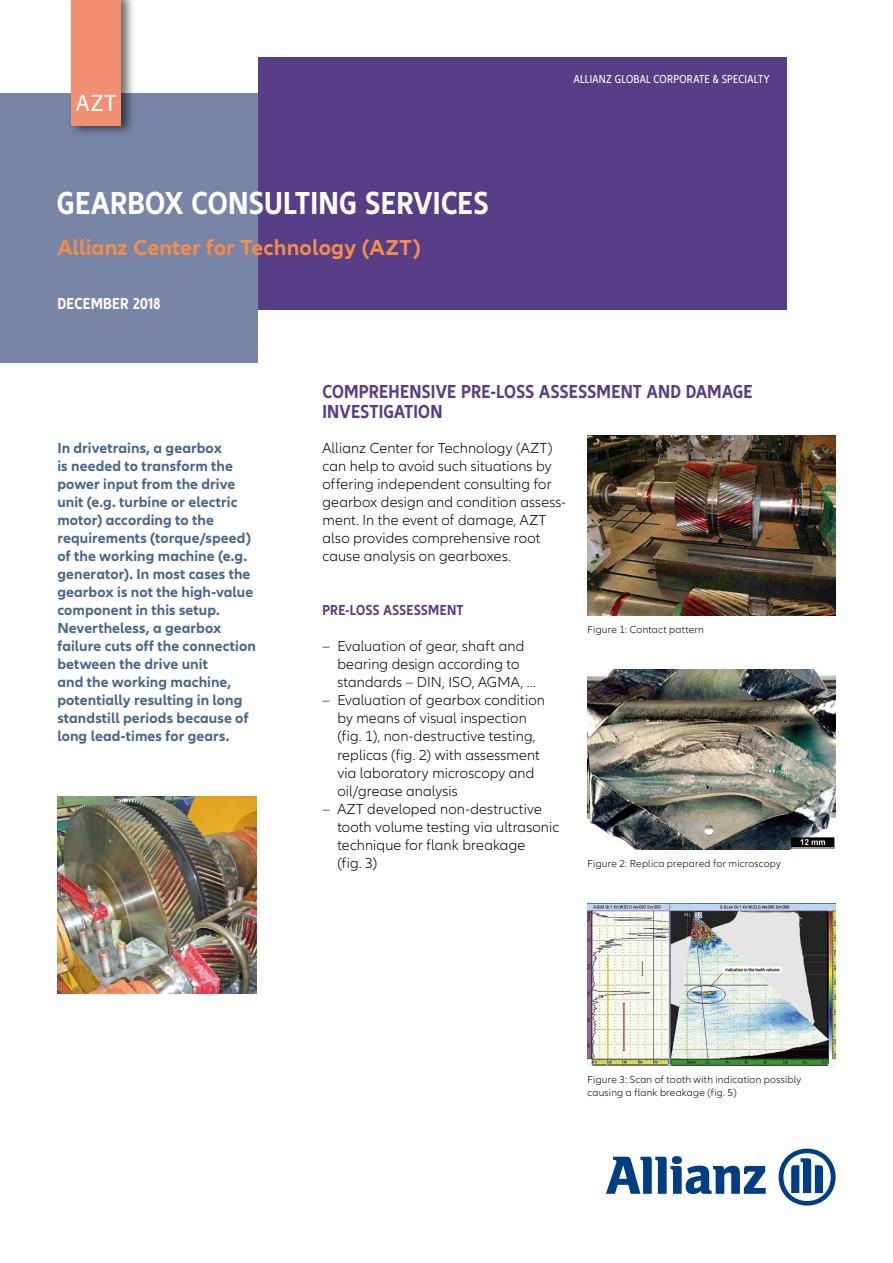
<style>
.page{position:relative;width:893px;height:1263px;background:#fff}
.page>*{position:absolute;margin:0;border:0;box-sizing:border-box;transform-origin:0 0}
.t1{font:700 condensed 33px "Allianz Neo";letter-spacing:.005em;color:#fff}
.t2{font:23.1px "Allianz Sans";color:#fff}
.t3{font:700 22.5px "Allianz Neo";letter-spacing:.005em;color:#f28d4c}
.t4{font:700 condensed 19.5px/19.5px "Allianz Neo";letter-spacing:.01em;color:#573e86}
.t5{font:700 condensed 16.5px "Allianz Neo";letter-spacing:.015em;color:#fff}
.t6{font:300 15px/18px "Allianz Neo";letter-spacing:.01em;color:#000}
.t7{font:700 15px/18px "Allianz Neo";letter-spacing:.005em;color:#48648c}
.t8{font:700 condensed 15px "Allianz Neo";letter-spacing:.01em;color:#573e86}
.t9{font:condensed 12px "Allianz Neo";letter-spacing:.025em;color:#fff}
.t10{font:300 10.5px/13.5px "Allianz Neo";letter-spacing:.02em;color:#000}
</style>
<div class="page">
<svg style="left:606px;top:1156px;width:160px;height:38px"></svg>
<svg style="left:779px;top:1148px;width:57px;height:57px"></svg>
<div style="left:0;top:93px;width:258px;height:270px;background:#7885a6"></div>
<div style="left:258px;top:57px;width:528px;height:252px;background:#573e86"></div>
<div style="left:68px;top:0;width:68px;height:137px;background:#000;opacity:.6"></div>
<div style="left:72px;top:0;width:49px;height:125px;background:#f28f70"></div>
<img style="left:57px;top:796px;width:199px;height:197px">
<img style="left:587px;top:435px;width:249px;height:180px">
<img style="left:587px;top:669px;width:249px;height:180px">
<img style="left:587px;top:903px;width:249px;height:162px">
<h2 class="t2" style="left:76px;top:89px;width:41px">AZT</h2>
<h1 class="t1" style="left:57px;top:184px;width:433px">GEARBOX CONSULTING SERVICES</h1>
<h3 class="t3" style="left:57px;top:235px;width:365px">Allianz Center for Technology (AZT)</h3>
<p class="t5" style="left:57px;top:294px;width:104px">DECEMBER 2018</p>
<p class="t9" style="left:574px;top:73px;width:197px">ALLIANZ GLOBAL CORPORATE &amp; SPECIALTY</p>
<p class="t7" style="left:57px;top:439px;width:200px">In drivetrains, a gearbox<br>is needed to transform the power input from the drive unit (e.g. turbine or electric motor) according to the requirements (torque/speed) of the working machine (e.g. generator). In most cases the gearbox is not the high-value component in this setup.<br>Nevertheless, a gearbox failure cuts off the connection between the drive unit<br>and the working machine, potentially resulting in long standstill periods because of long lead-times for gears.</p>
<h3 class="t4" style="left:322px;top:382px;width:432px">COMPREHENSIVE PRE-LOSS ASSESSMENT AND DAMAGE<br>INVESTIGATION</h3>
<p class="t6" style="left:322px;top:440px;width:245px">Allianz Center for Technology (AZT) can help to avoid such situations by offering independent consulting for gearbox design and condition assess&shy;ment. In the event of damage, AZT also provides comprehensive root cause analysis on gearboxes.</p>
<p class="t8" style="left:322px;top:602px;width:143px">PRE-LOSS ASSESSMENT</p>
<p class="t6" style="left:337px;top:638px;width:200px;text-indent:-15px">– Evaluation of gear, shaft and bearing design according to standards – DIN, ISO, AGMA, …</p>
<p class="t6" style="left:337px;top:692px;width:209px;text-indent:-15px">– Evaluation of gearbox condition by means of visual inspection (fig. 1), non-destructive testing, replicas (fig. 2) with assessment via laboratory microscopy and oil/grease analysis</p>
<p class="t6" style="left:337px;top:800px;width:223px;text-indent:-15px">– AZT developed non-destructive tooth volume testing via ultrasonic technique for flank breakage<br>(fig. 3)</p>
<p class="t10" style="left:587px;top:623px;width:118px">Figure 1: Contact pattern</p>
<p class="t10" style="left:587px;top:857px;width:195px">Figure 2: Replica prepared for microscopy</p>
<p class="t10" style="left:587px;top:1073px;width:215px">Figure 3: Scan of tooth with indication possibly causing a flank breakage (fig. 5)</p>
</div>
